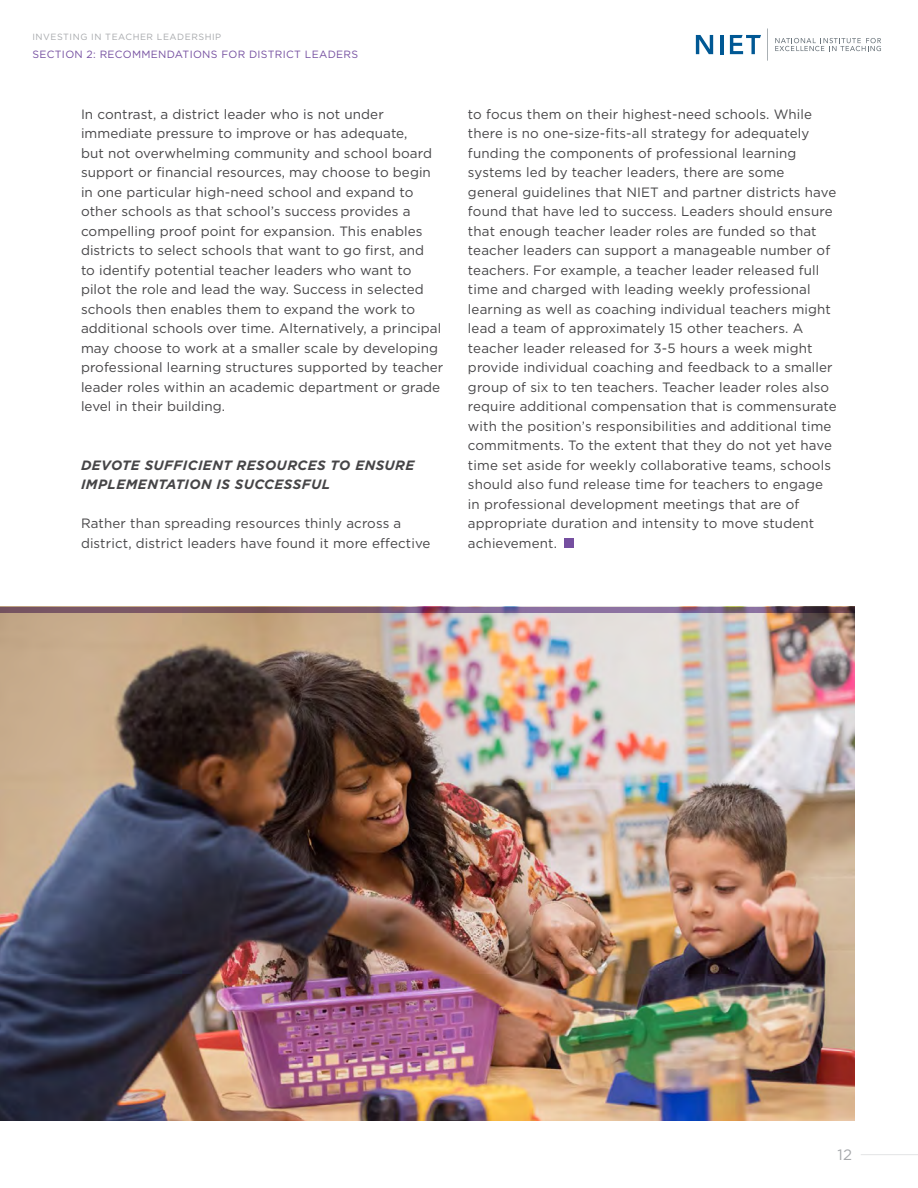
<style>
.page{position:relative;width:918px;height:1188px;background:#fff}
.page>*{position:absolute;margin:0;border:0;box-sizing:border-box;transform-origin:0 0}
.t1{font:15px "Gotham";color:#a7a9ac}
.t2{font:13.5px/19.5px "Gotham";letter-spacing:.01em;color:#464547}
.t3{font:italic 700 13.5px/19.5px "Gotham";letter-spacing:.03em;color:#464547}
.t4{font:10.5px "Gotham";letter-spacing:.03em;color:#754fa0}
.t5{font:9px "Gotham";letter-spacing:.06em;color:#a7a9ac}
</style>
<div class="page">
<svg style="left:696px;top:35px;width:17px;height:19px"></svg>
<hr style="left:720px;top:35px;width:4px;height:19px;background:#005894">
<svg style="left:730px;top:35px;width:31px;height:19px"></svg>
<hr style="left:767px;top:29px;width:1px;height:32px;background:#6b757c">
<svg style="left:775px;top:38px;width:106px;height:13px"></svg>
<hr style="left:861px;top:1154px;width:57px;height:1px;background:#e6e7e8">
<div style="left:564px;top:538px;width:10px;height:10px;background:#754fa0"></div>
<img style="left:0;top:613px;width:855px;height:507px">
<svg style="left:0;top:607px;width:855px;height:6px;background:#7a5a73"></svg>
<p class="t5" style="left:32px;top:31px;width:190px">INVESTING IN TEACHER LEADERSHIP</p>
<p class="t4" style="left:32px;top:47px;width:327px">SECTION 2: RECOMMENDATIONS FOR DISTRICT LEADERS</p>
<p class="t2" style="left:81px;top:104px;width:364px">In contrast, a district leader who is not under immediate pressure to improve or has adequate,<br>but not overwhelming community and school board support or financial resources, may choose to begin in one particular high-need school and expand to other schools as that school’s success provides a compelling proof point for expansion. This enables districts to select schools that want to go first, and<br>to identify potential teacher leaders who want to pilot the role and lead the way. Success in selected schools then enables them to expand the work to additional schools over time. Alternatively, a principal may choose to work at a smaller scale by developing professional learning structures supported by teacher leader roles within an academic department or grade level in their building.</p>
<p class="t3" style="left:81px;top:455px;width:335px">DEVOTE SUFFICIENT RESOURCES TO ENSURE<br>IMPLEMENTATION IS SUCCESSFUL</p>
<p class="t2" style="left:81px;top:513px;width:351px">Rather than spreading resources thinly across a district, district leaders have found it more effective</p>
<p class="t2" style="left:468px;top:104px;width:370px">to focus them on their highest-need schools. While there is no one-size-fits-all strategy for adequately funding the components of professional learning systems led by teacher leaders, there are some general guidelines that NIET and partner districts have found that have led to success. Leaders should ensure that enough teacher leader roles are funded so that teacher leaders can support a manageable number of teachers. For example, a teacher leader released full time and charged with leading weekly professional learning as well as coaching individual teachers might lead a team of approximately 15 other teachers. A teacher leader released for 3-5 hours a week might provide individual coaching and feedback to a smaller group of six to ten teachers. Teacher leader roles also require additional compensation that is commensurate with the position’s responsibilities and additional time commitments. To the extent that they do not yet have time set aside for weekly collaborative teams, schools should also fund release time for teachers to engage in professional development meetings that are of appropriate duration and intensity to move student achievement.</p>
<p class="t1" style="left:838px;top:1145px;width:16px">12</p>
</div>
